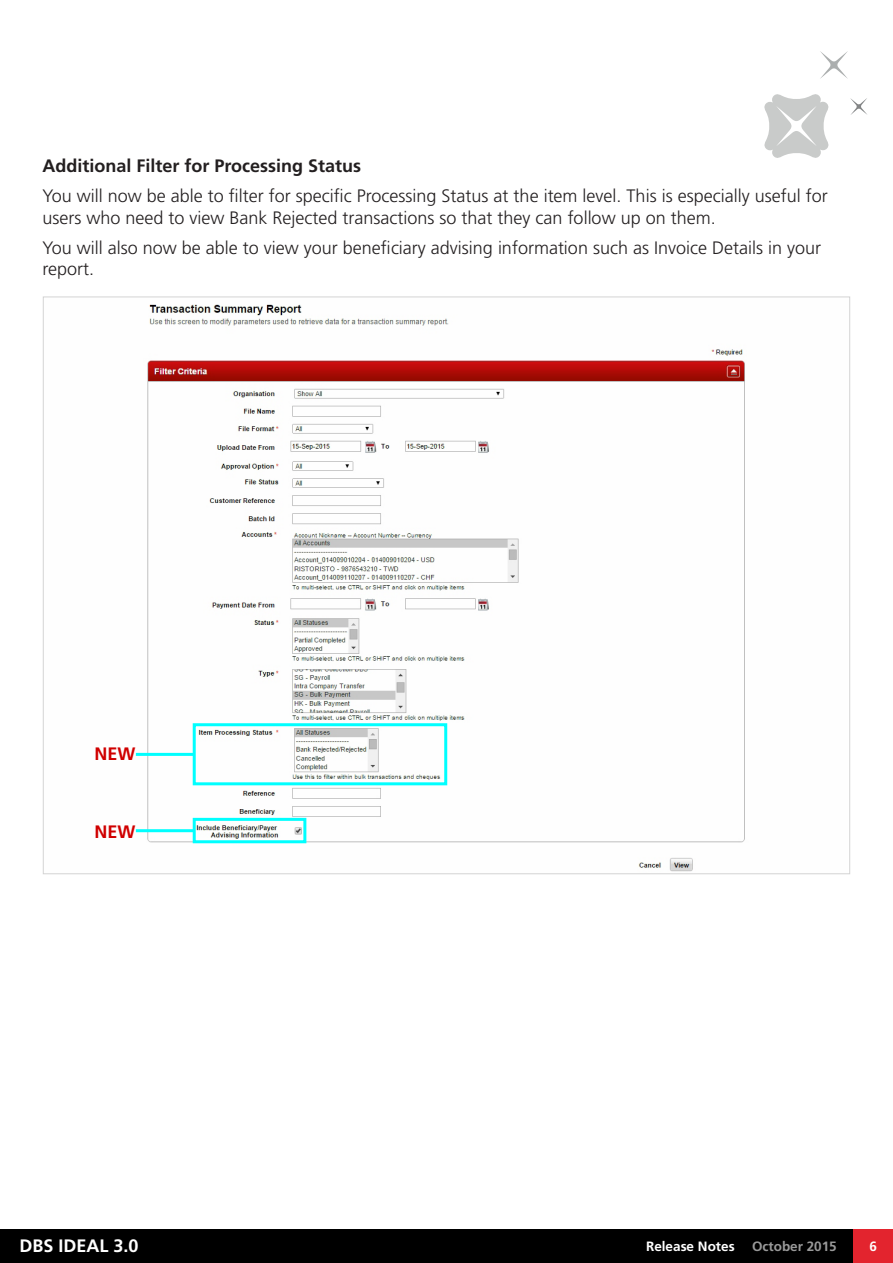
<style>
.page{position:relative;width:893px;height:1263px;background:#fff}
.page>*{position:absolute;margin:0;border:0;box-sizing:border-box;transform-origin:0 0}
.t1{font:300 18px/21.6px "Frutiger";color:#231f20}
.t2{font:700 18px "Frutiger";color:#231f20}
.t3{font:700 18px "Frutiger";color:#fff}
.t4{font:700 18px "Frutiger";color:#d00000}
.t5{font:700 13.5px "Frutiger";color:#fff}
.t6{font:700 13.5px "Frutiger";color:#999}
</style>
<div class="page">
<div style="left:0;top:1230px;width:893px;height:33px;background:#000"></div>
<div style="left:853px;top:1230px;width:40px;height:33px;background:#e3242e"></div>
<svg style="left:820px;top:51px;width:28px;height:28px"></svg>
<svg style="left:764px;top:94px;width:65px;height:64px"></svg>
<svg style="left:850px;top:98px;width:17px;height:17px"></svg>
<img style="left:147px;top:304px;width:598px;height:226px">
<img style="left:135px;top:530px;width:610px;height:342px">
<div style="left:193px;top:723px;width:254px;height:62px;border:3px solid #0ff"></div>
<hr style="left:136px;top:753px;width:57px;height:3px;background:#0ff">
<hr style="left:136px;top:829px;width:57px;height:3px;background:#0ff">
<div style="left:193px;top:818px;width:113px;height:25px;border:3px solid #0ff"></div>
<p class="t2" style="left:43px;top:155px;width:320px">Additional Filter for Processing Status</p>
<p class="t1" style="left:43px;top:185px;width:787px">You will now be able to filter for specific Processing Status at the item level. This is especially useful for users who need to view Bank Rejected transactions so that they can follow up on them.</p>
<p class="t1" style="left:43px;top:237px;width:780px">You will also now be able to view your beneficiary advising information such as Invoice Details in your report.</p>
<p class="t4" style="left:95px;top:743px;width:43px">NEW</p>
<p class="t4" style="left:95px;top:822px;width:43px">NEW</p>
<p class="t3" style="left:20px;top:1235px;width:121px">DBS IDEAL 3.0</p>
<p class="t5" style="left:646px;top:1238px;width:90px">Release Notes</p>
<p class="t6" style="left:752px;top:1238px;width:86px">October 2015</p>
<p class="t5" style="left:869px;top:1238px;width:9px">6</p>
</div>
